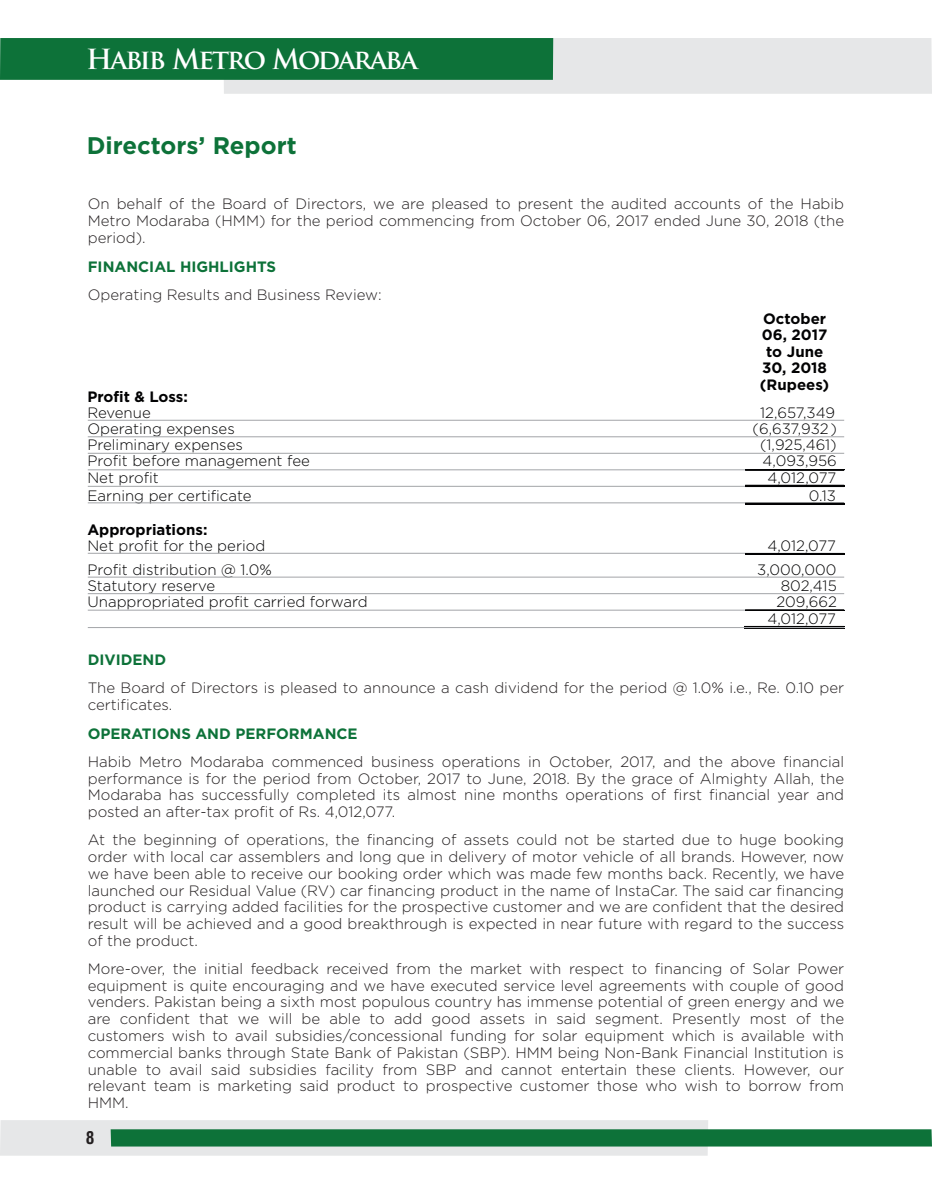
<style>
.page{position:relative;width:932px;height:1202px;background:#fff}
.page>*{position:absolute;margin:0;border:0;box-sizing:border-box;transform-origin:0 0}
.t1{font:700 27px "Trajan Pro";letter-spacing:-.07em;color:#fff}
.t2{font:700 24px "Gotham";color:#0d7239}
.t3{font:17.25px "Switzerland Condensed";color:#231f20}
.t4{font:300 15px/16.8px "Gotham";color:#231f20;text-align:justify}
.t5{font:300 15px/18.1px "Gotham";color:#020203}
.t6{font:700 15px/16.5px "Gotham";color:#020203}
.t7{font:700 15px "Gotham";color:#0d7239}
</style>
<div class="page">
<div style="left:224px;top:38px;width:708px;height:56px;background:#e6e7e8"></div>
<div style="left:0;top:38px;width:553px;height:42px;background:#0d7239"></div>
<svg style="left:0;top:1120px;width:932px;height:35px;background:#8bb79f"></svg>
<hr style="left:88px;top:420px;width:756px;height:1px;background:#a7a9ac">
<hr style="left:88px;top:436px;width:756px;height:1px;background:#a7a9ac">
<hr style="left:88px;top:453px;width:756px;height:1px;background:#a7a9ac">
<hr style="left:88px;top:469px;width:756px;height:1px;background:#a7a9ac">
<hr style="left:88px;top:486px;width:756px;height:1px;background:#a7a9ac">
<hr style="left:88px;top:502px;width:756px;height:1px;background:#a7a9ac">
<hr style="left:88px;top:576px;width:756px;height:1px;background:#a7a9ac">
<hr style="left:88px;top:593px;width:756px;height:1px;background:#a7a9ac">
<hr style="left:88px;top:609px;width:756px;height:1px;background:#a7a9ac">
<hr style="left:88px;top:553px;width:756px;height:1px;background:#a7a9ac">
<hr style="left:745px;top:469px;width:99px;height:1px;background:#020203">
<hr style="left:745px;top:470px;width:99px;height:1px;background:#020203">
<hr style="left:745px;top:485px;width:99px;height:1px;background:#020203">
<hr style="left:745px;top:486px;width:99px;height:1px;background:#020203">
<hr style="left:745px;top:503px;width:99px;height:1px;background:#020203">
<hr style="left:745px;top:504px;width:99px;height:1px;background:#020203">
<hr style="left:745px;top:553px;width:99px;height:1px;background:#020203">
<hr style="left:745px;top:554px;width:99px;height:1px;background:#020203">
<hr style="left:745px;top:610px;width:99px;height:1px;background:#020203">
<hr style="left:745px;top:609px;width:99px;height:1px;background:#020203">
<hr style="left:744px;top:626px;width:100px;height:1px;background:#020203">
<hr style="left:88px;top:627px;width:756px;height:1px;background:#a7a9ac">
<h1 class="t1" style="left:86px;top:49px;width:333px">Habib Metro Modaraba</h1>
<h2 class="t2" style="left:87px;top:136px;width:211px">Directors’ Report</h2>
<p class="t4" style="left:88px;top:196px;width:758px">On behalf of the Board of Directors, we are pleased to present the audited accounts of the Habib Metro Modaraba (HMM) for the period commencing from October 06, 2017 ended June 30, 2018 (the period).</p>
<p class="t7" style="left:88px;top:261px;width:190px">FINANCIAL HIGHLIGHTS</p>
<p class="t4" style="left:88px;top:286px;width:295px">Operating Results and Business Review:</p>
<p class="t6" style="left:87px;top:389px;width:102px">Profit &amp; Loss:</p>
<p class="t6" style="left:762px;top:311px;width:67px">October<br>06, 2017 to June<br>30, 2018</p>
<p class="t6" style="left:760px;top:377px;width:71px">(Rupees)</p>
<p class="t5" style="left:87px;top:404px;width:65px">Revenue</p>
<p class="t5" style="left:760px;top:404px;width:76px">12,657,349</p>
<p class="t5" style="left:87px;top:420px;width:149px">Operating expenses</p>
<p class="t5" style="left:752px;top:420px;width:86px">(6,637,932)</p>
<p class="t5" style="left:87px;top:436px;width:157px">Preliminary expenses</p>
<p class="t5" style="left:760px;top:436px;width:78px">(1,925,461)</p>
<p class="t5" style="left:87px;top:452px;width:224px">Profit before management fee</p>
<p class="t5" style="left:762px;top:452px;width:76px">4,093,956</p>
<p class="t5" style="left:87px;top:468px;width:166px">Net profit<br>Earning per certificate</p>
<p class="t6" style="left:87px;top:522px;width:121px">Appropriations:</p>
<p class="t5" style="left:87px;top:534px;width:186px;line-height:23.9px">Net profit for the period<br>Profit distribution @ 1.0%</p>
<p class="t5" style="left:87px;top:576px;width:129px">Statutory reserve</p>
<p class="t5" style="left:780px;top:576px;width:58px">802,415</p>
<p class="t5" style="left:87px;top:592px;width:282px">Unappropriated profit carried forward</p>
<p class="t5" style="left:776px;top:592px;width:62px">209,662</p>
<p class="t5" style="left:767px;top:468px;width:70px;text-align:right">4,012,077<br>0.13</p>
<p class="t5" style="left:757px;top:534px;width:81px;line-height:23.9px;text-align:right">4,012,077<br>3,000,000</p>
<p class="t5" style="left:767px;top:609px;width:70px">4,012,077</p>
<p class="t7" style="left:88px;top:654px;width:80px">DIVIDEND</p>
<p class="t4" style="left:88px;top:679px;width:757px">The Board of Directors is pleased to announce a cash dividend for the period @ 1.0% i.e., Re. 0.10 per certificates.</p>
<p class="t7" style="left:88px;top:727px;width:271px">OPERATIONS AND PERFORMANCE</p>
<p class="t4" style="left:88px;top:753px;width:758px">Habib Metro Modaraba commenced business operations in October, 2017, and the above financial performance is for the period from October, 2017 to June, 2018. By the grace of Almighty Allah, the Modaraba has successfully completed its almost nine months operations of first financial year and posted an after-tax profit of Rs. 4,012,077.</p>
<p class="t4" style="left:88px;top:831px;width:758px">At the beginning of operations, the financing of assets could not be started due to huge booking order with local car assemblers and long que in delivery of motor vehicle of all brands. However, now we have been able to receive our booking order which was made few months back. Recently, we have launched our Residual Value (RV) car financing product in the name of InstaCar. The said car financing product is carrying added facilities for the prospective customer and we are confident that the desired result will be achieved and a good breakthrough is expected in near future with regard to the success of the product.</p>
<p class="t4" style="left:88px;top:960px;width:758px">More-over, the initial feedback received from the market with respect to financing of Solar Power equipment is quite encouraging and we have executed service level agreements with couple of good venders. Pakistan being a sixth most populous country has immense potential of green energy and we are confident that we will be able to add good assets in said segment. Presently most of the customers wish to avail subsidies/concessional funding for solar equipment which is available with commercial banks through State Bank of Pakistan (SBP). HMM being Non-Bank Financial Institution is unable to avail said subsidies facility from SBP and cannot entertain these clients. However, our relevant team is marketing said product to prospective customer those who wish to borrow from HMM.</p>
<p class="t3" style="left:86px;top:1127px;width:10px">8</p>
</div>
